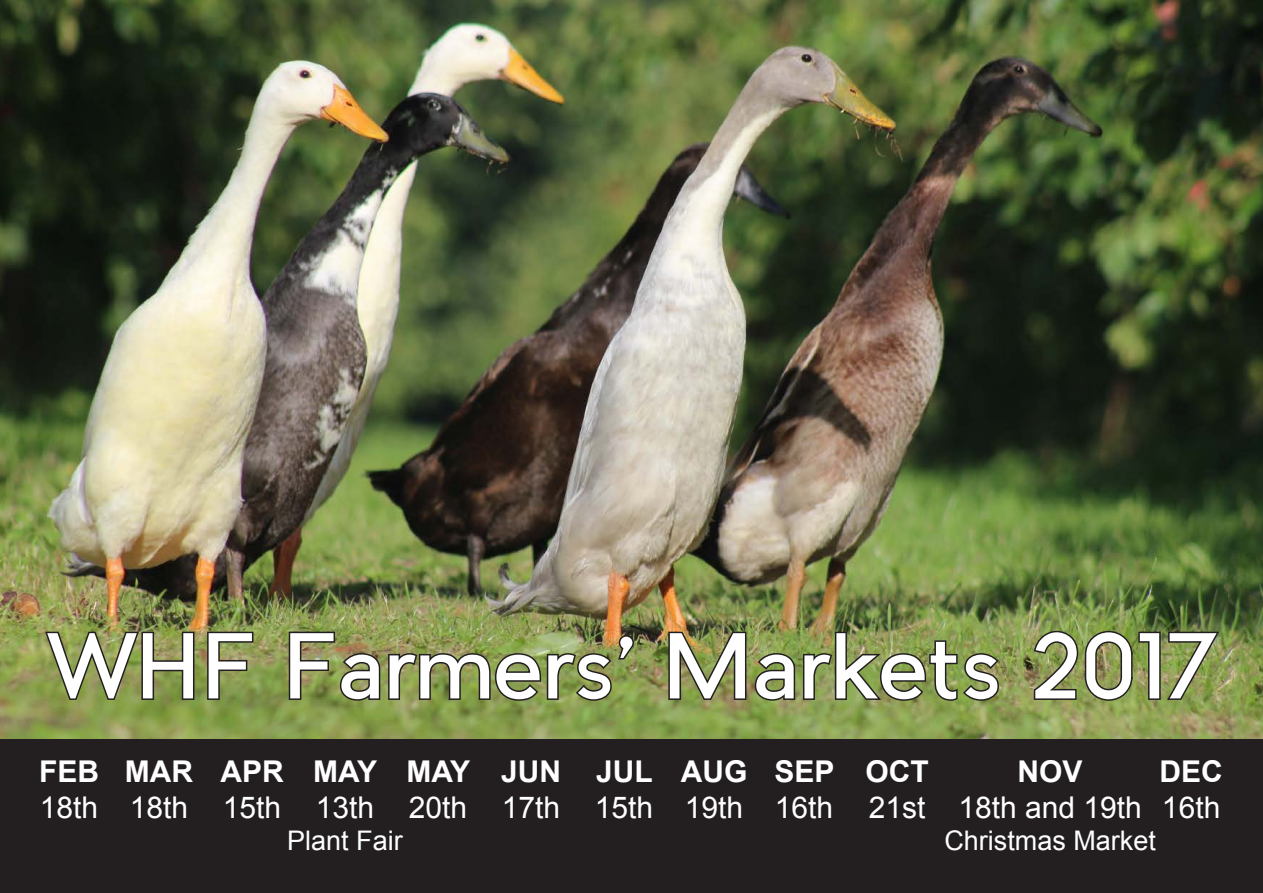
<style>
.page{position:relative;width:1263px;height:893px;background:#fff}
.page>*{position:absolute;margin:0;border:0;box-sizing:border-box;transform-origin:0 0}
.t1{font:87px "Pier Sans";color:#fff}
.t2{font:30px "Arial";color:#fff}
.t3{font:700 30px "Arial";color:#fff}
.t4{font:27px "Arial";color:#fff}
</style>
<div class="page">
<img style="left:0;top:0;width:1263px;height:740px">
<div style="left:0;top:740px;width:1263px;height:153px;background:#231f20"></div>
<svg style="left:43px;top:630px;width:153px;height:72px;background:#788148"></svg>
<svg style="left:206px;top:630px;width:49px;height:71px;background:#757d48"></svg>
<img style="left:287px;top:630px;width:348px;height:72px">
<svg style="left:667px;top:630px;width:334px;height:73px;background:#768048"></svg>
<svg style="left:1032px;top:233px;width:190px;height:469px;background:#42522b"></svg>
<h1 class="t1" style="left:47px;top:612px;width:1171px">WHF Farmers' Markets 2017</h1>
<p class="t3" style="left:39px;top:752px;width:891px">FEB MAR APR MAY MAY JUN JUL AUG SEP OCT</p>
<p class="t3" style="left:1018px;top:752px;width:67px">NOV</p>
<p class="t3" style="left:1159px;top:752px;width:65px">DEC</p>
<p class="t2" style="left:40px;top:788px;width:1182px">18th 18th 15th 13th 20th 17th 15th 19th 16th 21st 18th and 19th 16th</p>
<p class="t4" style="left:287px;top:823px;width:117px">Plant Fair</p>
<p class="t4" style="left:944px;top:823px;width:213px">Christmas Market</p>
</div>
